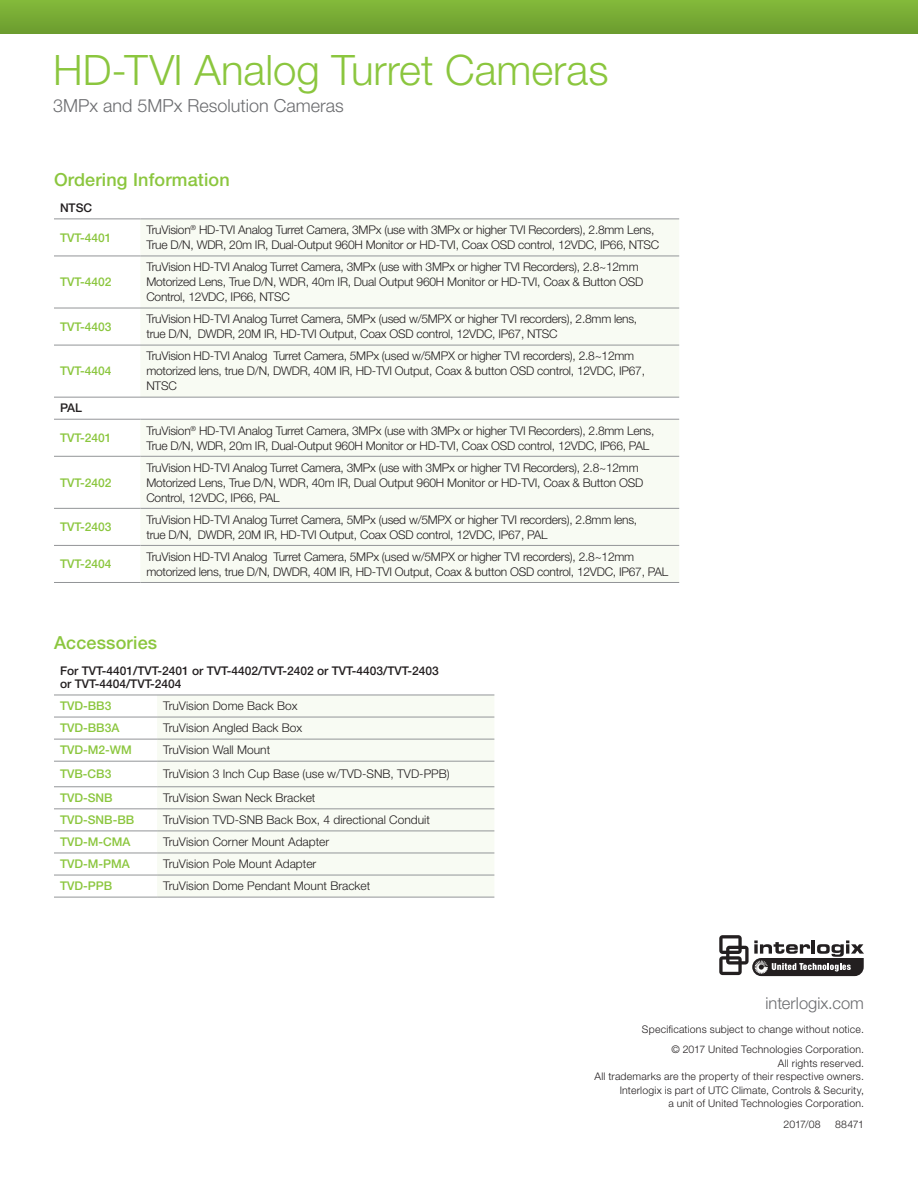
<style>
.page{position:relative;width:918px;height:1188px;background:#fff}
.page>*{position:absolute;margin:0;border:0;box-sizing:border-box;transform-origin:0 0}
.t1{font:300 42px "Helvetica Neue LT Pro";color:#8bc63e}
.t2{font:500 18px "Helvetica Neue LT Pro";letter-spacing:.01em;color:#8bc63e}
.t3{font:300 18px "Helvetica Neue LT Pro";color:#6c6d70}
.t4{font:300 16.5px "Helvetica Neue LT Std";color:#6c6d70}
.t5{font:300 12px/15px "Helvetica Neue LT Pro";letter-spacing:-.02em;color:#231f20}
.t6{font:300 12px "Helvetica Neue LT Pro";color:#231f20}
.t7{font:500 12px "Helvetica Neue LT Pro";color:#8bc63e}
.t8{font:500 12px/13.5px "Helvetica Neue LT Pro";color:#231f20}
.t9{font:300 10.5px/13.5px "Helvetica Neue LT Pro";letter-spacing:.02em;color:#231f20;text-align:right}
</style>
<div class="page">
<div style="left:0;top:0;width:918px;height:34px;background:linear-gradient(to right,#77aa34,#77aa34)"></div>
<svg style="left:140px;top:220px;width:539px;height:362px;fill:#f8fbf3"></svg>
<hr style="left:54px;top:219px;width:86px;height:1px;background:#939598">
<hr style="left:54px;top:256px;width:86px;height:1px;background:#939598">
<hr style="left:54px;top:308px;width:625px;height:1px;background:#939598">
<hr style="left:54px;top:345px;width:625px;height:1px;background:#939598">
<hr style="left:54px;top:397px;width:625px;height:1px;background:#939598">
<hr style="left:54px;top:419px;width:86px;height:1px;background:#939598">
<hr style="left:54px;top:456px;width:86px;height:1px;background:#939598">
<hr style="left:54px;top:508px;width:86px;height:1px;background:#939598">
<hr style="left:54px;top:545px;width:86px;height:1px;background:#939598">
<hr style="left:54px;top:582px;width:86px;height:1px;background:#939598">
<hr style="left:140px;top:219px;width:539px;height:1px;background:#939598">
<hr style="left:140px;top:256px;width:539px;height:1px;background:#939598">
<hr style="left:140px;top:419px;width:539px;height:1px;background:#939598">
<hr style="left:140px;top:456px;width:539px;height:1px;background:#939598">
<hr style="left:140px;top:508px;width:539px;height:1px;background:#939598">
<hr style="left:140px;top:545px;width:539px;height:1px;background:#939598">
<hr style="left:140px;top:582px;width:539px;height:1px;background:#939598">
<svg style="left:719px;top:935px;width:145px;height:41px"></svg>
<div style="left:157px;top:696px;width:337px;height:201px;background:#f8fbf3"></div>
<hr style="left:54px;top:717px;width:103px;height:1px;background:#939598">
<hr style="left:54px;top:739px;width:103px;height:1px;background:#939598">
<hr style="left:54px;top:761px;width:103px;height:1px;background:#939598">
<hr style="left:54px;top:786px;width:103px;height:1px;background:#939598">
<hr style="left:54px;top:808px;width:103px;height:1px;background:#939598">
<hr style="left:54px;top:831px;width:103px;height:1px;background:#939598">
<hr style="left:54px;top:853px;width:103px;height:1px;background:#939598">
<hr style="left:54px;top:875px;width:103px;height:1px;background:#939598">
<hr style="left:54px;top:897px;width:103px;height:1px;background:#939598">
<hr style="left:157px;top:717px;width:337px;height:1px;background:#939598">
<hr style="left:157px;top:739px;width:337px;height:1px;background:#939598">
<hr style="left:157px;top:761px;width:337px;height:1px;background:#939598">
<hr style="left:157px;top:786px;width:337px;height:1px;background:#939598">
<hr style="left:157px;top:808px;width:337px;height:1px;background:#939598">
<hr style="left:157px;top:831px;width:337px;height:1px;background:#939598">
<hr style="left:157px;top:853px;width:337px;height:1px;background:#939598">
<hr style="left:157px;top:875px;width:337px;height:1px;background:#939598">
<hr style="left:157px;top:897px;width:337px;height:1px;background:#939598">
<hr style="left:54px;top:695px;width:440px;height:1px;background:#939598">
<h1 class="t1" style="left:53px;top:54px;width:557px">HD-TVI Analog Turret Cameras</h1>
<h2 class="t3" style="left:53px;top:99px;width:292px">3MPx and 5MPx Resolution Cameras</h2>
<h2 class="t2" style="left:54px;top:173px;width:177px">Ordering Information</h2>
<p class="t8" style="left:60px;top:202px;width:34px">NTSC</p>
<p class="t7" style="left:60px;top:233px;width:53px">TVT-4401</p>
<p class="t5" style="left:146px;top:224px;width:514px">TruVision<sup>®</sup> HD-TVI Analog Turret Camera, 3MPx (use with 3MPx or higher TVI Recorders), 2.8mm Lens,<br>True D/N, WDR, 20m IR, Dual-Output 960H Monitor or HD-TVI, Coax OSD control, 12VDC, IP66, NTSC</p>
<p class="t7" style="left:60px;top:278px;width:53px">TVT-4402</p>
<p class="t5" style="left:146px;top:261px;width:498px">TruVision HD-TVI Analog Turret Camera, 3MPx (use with 3MPx or higher TVI Recorders), 2.8~12mm<br>Motorized Lens, True D/N, WDR, 40m IR, Dual Output 960H Monitor or HD-TVI, Coax &amp; Button OSD<br>Control, 12VDC, IP66, NTSC</p>
<p class="t7" style="left:60px;top:322px;width:53px">TVT-4403</p>
<p class="t5" style="left:146px;top:313px;width:492px">TruVision HD-TVI Analog Turret Camera, 5MPx (used w/5MPX or higher TVI recorders), 2.8mm lens, true D/N, DWDR, 20M IR, HD-TVI Output, Coax OSD control, 12VDC, IP67, NTSC</p>
<p class="t7" style="left:60px;top:367px;width:53px">TVT-4404</p>
<p class="t5" style="left:146px;top:350px;width:500px">TruVision HD-TVI Analog Turret Camera, 5MPx (used w/5MPX or higher TVI recorders), 2.8~12mm motorized lens, true D/N, DWDR, 40M IR, HD-TVI Output, Coax &amp; button OSD control, 12VDC, IP67,<br>NTSC</p>
<p class="t8" style="left:60px;top:403px;width:24px">PAL</p>
<p class="t7" style="left:60px;top:433px;width:53px">TVT-2401</p>
<p class="t5" style="left:146px;top:424px;width:510px">TruVision<sup>®</sup> HD-TVI Analog Turret Camera, 3MPx (use with 3MPx or higher TVI Recorders), 2.8mm Lens,<br>True D/N, WDR, 20m IR, Dual-Output 960H Monitor or HD-TVI, Coax OSD control, 12VDC, IP66, PAL</p>
<p class="t7" style="left:60px;top:478px;width:53px">TVT-2402</p>
<p class="t5" style="left:146px;top:461px;width:498px">TruVision HD-TVI Analog Turret Camera, 3MPx (use with 3MPx or higher TVI Recorders), 2.8~12mm<br>Motorized Lens, True D/N, WDR, 40m IR, Dual Output 960H Monitor or HD-TVI, Coax &amp; Button OSD<br>Control, 12VDC, IP66, PAL</p>
<p class="t7" style="left:60px;top:523px;width:53px">TVT-2403</p>
<p class="t5" style="left:146px;top:513px;width:492px">TruVision HD-TVI Analog Turret Camera, 5MPx (used w/5MPX or higher TVI recorders), 2.8mm lens, true D/N, DWDR, 20M IR, HD-TVI Output, Coax OSD control, 12VDC, IP67, PAL</p>
<p class="t7" style="left:60px;top:560px;width:53px">TVT-2404</p>
<p class="t5" style="left:146px;top:550px;width:523px">TruVision HD-TVI Analog Turret Camera, 5MPx (used w/5MPX or higher TVI recorders), 2.8~12mm motorized lens, true D/N, DWDR, 40M IR, HD-TVI Output, Coax &amp; button OSD control, 12VDC, IP67, PAL</p>
<h2 class="t2" style="left:54px;top:636px;width:105px">Accessories</h2>
<p class="t8" style="left:60px;top:665px;width:380px">For TVT-4401/TVT-2401 or TVT-4402/TVT-2402 or TVT-4403/TVT-2403 or TVT-4404/TVT-2404</p>
<p class="t7" style="left:60px;top:702px;width:53px">TVD-BB3</p>
<p class="t6" style="left:163px;top:702px;width:136px">TruVision Dome Back Box</p>
<p class="t7" style="left:60px;top:724px;width:61px">TVD-BB3A</p>
<p class="t6" style="left:163px;top:724px;width:141px">TruVision Angled Back Box</p>
<p class="t7" style="left:60px;top:746px;width:73px">TVD-M2-WM</p>
<p class="t6" style="left:163px;top:746px;width:109px">TruVision Wall Mount</p>
<p class="t7" style="left:60px;top:770px;width:53px">TVB-CB3</p>
<p class="t6" style="left:163px;top:770px;width:288px">TruVision 3 Inch Cup Base (use w/TVD-SNB, TVD-PPB)</p>
<p class="t7" style="left:60px;top:793px;width:54px">TVD-SNB</p>
<p class="t6" style="left:163px;top:793px;width:154px">TruVision Swan Neck Bracket</p>
<p class="t7" style="left:60px;top:816px;width:76px">TVD-SNB-BB</p>
<p class="t6" style="left:163px;top:816px;width:268px">TruVision TVD-SNB Back Box, 4 directional Conduit</p>
<p class="t7" style="left:60px;top:838px;width:72px">TVD-M-CMA</p>
<p class="t6" style="left:163px;top:838px;width:168px">TruVision Corner Mount Adapter</p>
<p class="t7" style="left:60px;top:860px;width:71px">TVD-M-PMA</p>
<p class="t6" style="left:163px;top:860px;width:155px">TruVision Pole Mount Adapter</p>
<p class="t7" style="left:60px;top:882px;width:54px">TVD-PPB</p>
<p class="t6" style="left:163px;top:882px;width:209px">TruVision Dome Pendant Mount Bracket</p>
<h3 class="t4" style="left:766px;top:997px;width:100px">interlogix.com</h3>
<p class="t9" style="left:642px;top:1020px;width:224px;line-height:20.2px">Specifications subject to change without notice. © 2017 United Technologies Corporation.</p>
<p class="t9" style="left:595px;top:1057px;width:271px">All rights reserved.<br>All trademarks are the property of their respective owners.<br>Interlogix is part of UTC Climate, Controls &amp; Security,<br>a unit of United Technologies Corporation.</p>
<p class="t9" style="left:784px;top:1118px;width:39px">2017/08</p>
<p class="t9" style="left:835px;top:1118px;width:30px">88471</p>
</div>
